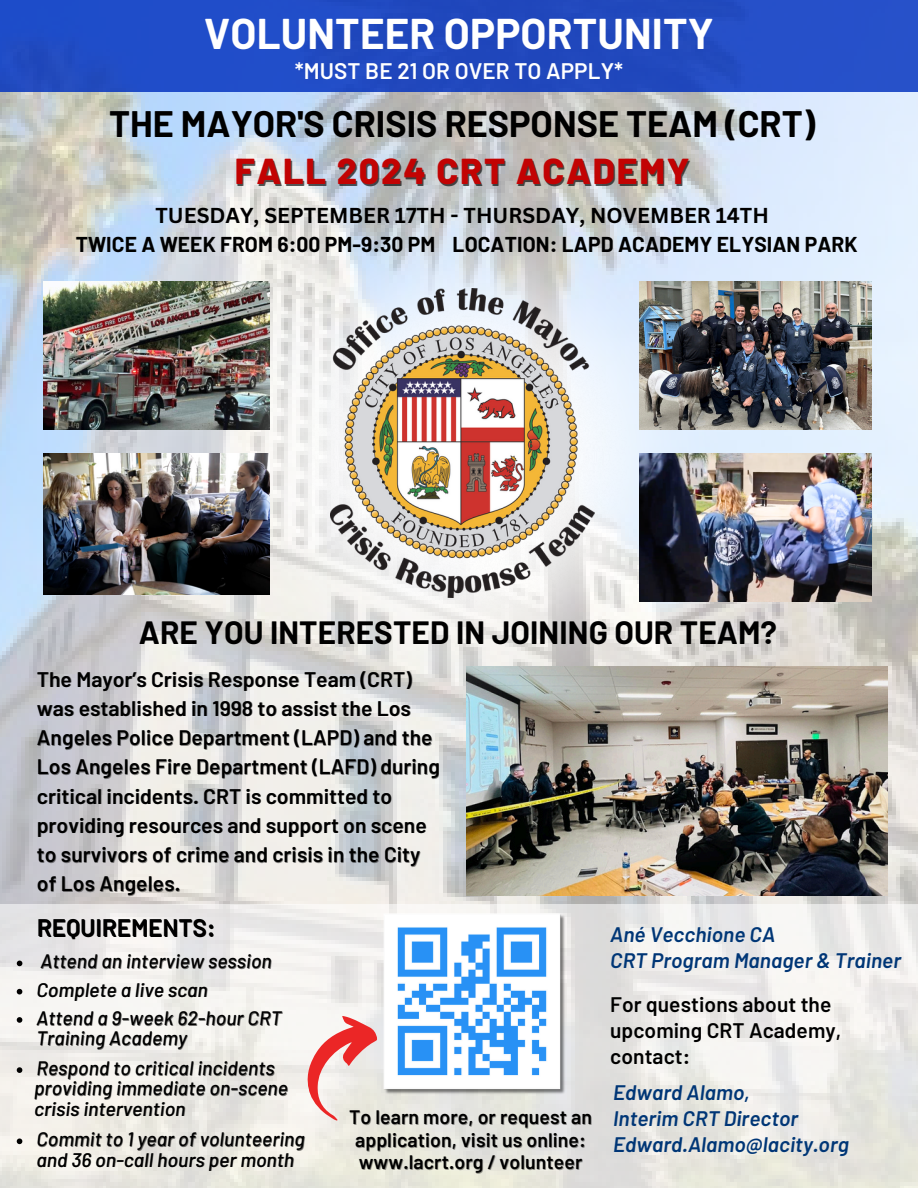
<style>
.page{position:relative;width:918px;height:1188px;background:#fff}
.page>*{position:absolute;margin:0;border:0;box-sizing:border-box;transform-origin:0 0}
.t1{font:700 42px "Barlow";letter-spacing:.005em;color:#fff}
.t2{font:700 36px "Barlow";color:#000}
.t3{font:800 36px "Barlow";letter-spacing:.05em;color:#c20303}
.t4{font:700 31.5px "Barlow";letter-spacing:.005em;color:#000}
.t5{font:600 24px "Barlow";letter-spacing:.005em;color:#000}
.t6{font:600 22.5px "Barlow";letter-spacing:.005em;color:#fff}
.t7{font:600 21px/25.8px "Barlow";letter-spacing:.005em;color:#000}
.t8{font:italic 600 21px/25.8px "Barlow";letter-spacing:.005em;color:#003676}
.t9{font:700 21px "Barlow";letter-spacing:.005em;color:#000}
.t10{font:700 21px "Canva Sans";color:#000}
.t11{font:italic 500 19.5px/20.2px "Barlow";letter-spacing:.005em;color:#000}
.t12{font:600 19.5px "Barlow";letter-spacing:.005em;color:#000}
.s1{color:rgb(0 0 0/.55)}
</style>
<div class="page">
<img style="left:0;top:91px;width:918px;height:814px">
<img style="left:467px;top:666px;width:420px;height:230px">
<svg style="left:0;top:905px;width:918px;height:283px"></svg>
<img style="left:384px;top:914px;width:182px;height:182px">
<div style="left:0;top:0;width:918px;height:91px;background:#214dc6"></div>
<img style="left:43px;top:282px;width:159px;height:147px">
<svg style="left:298px;top:1011px;width:91px;height:113px"></svg>
<img style="left:202px;top:193px;width:530px;height:530px">
<img style="left:331px;top:288px;width:263px;height:309px">
<img style="left:640px;top:282px;width:231px;height:147px">
<img style="left:43px;top:454px;width:226px;height:140px">
<img style="left:640px;top:453px;width:231px;height:149px">
<svg style="left:17px;top:961px;width:5px;height:5px"></svg>
<svg style="left:17px;top:1017px;width:5px;height:6px"></svg>
<svg style="left:17px;top:1139px;width:5px;height:5px"></svg>
<svg style="left:17px;top:1067px;width:5px;height:6px"></svg>
<svg style="left:17px;top:989px;width:5px;height:5px"></svg>
<h6 class="t1" style="left:204px;top:7px;width:511px">VOLUNTEER OPPORTUNITY</h6>
<h6 class="t6" style="left:295px;top:56px;width:330px">*MUST BE 21 OR OVER TO APPLY*</h6>
<p class="t2" style="left:109px;top:101px;width:708px">THE MAYOR'S CRISIS RESPONSE TEAM (CRT)</p>
<p class="t3" style="left:235px;top:148px;width:456px">FALL 2024 CRT ACADEMY</p>
<p class="t10" style="left:155px;top:201px;width:615px">TUESDAY, SEPTEMBER 17TH - THURSDAY, NOVEMBER 14TH</p>
<p class="t9" style="left:76px;top:231px;width:784px">TWICE A WEEK FROM 6:00 PM-9:30 PM LOCATION: LAPD ACADEMY ELYSIAN PARK</p>
<p class="t4" style="left:139px;top:612px;width:640px">ARE YOU INTERESTED IN JOINING OUR TEAM?</p>
<h3 class="t7" style="left:37px;top:665px;width:377px">The Mayor’s Crisis Response Team (CRT)</h3>
<h6 class="t7" style="left:37px;top:695px;width:376px">was established in 1998 to assist the Los</h6>
<p class="t7" style="left:37px;top:724px;width:397px">Angeles Police Department (LAPD) and the</p>
<h4 class="t7" style="left:37px;top:753px;width:405px">Los Angeles Fire Department (LAFD) during</h4>
<p class="t7" style="left:37px;top:782px;width:357px">critical incidents. CRT is committed to</p>
<p class="t7" style="left:37px;top:812px;width:391px">providing resources and support on scene</p>
<p class="t7" style="left:37px;top:841px;width:385px">to survivors of crime and crisis in the City</p>
<p class="t7" style="left:37px;top:870px;width:145px">of Los Angeles.</p>
<h6 class="t5" style="left:37px;top:912px;width:180px">REQUIREMENTS:</h6>
<h6 class="t11" style="left:41px;top:951px;width:233px">Attend an interview session</h6>
<p class="t11" style="left:36px;top:979px;width:173px">Complete a live scan</p>
<p class="t11" style="left:36px;top:1007px;width:247px">Attend a 9-week 62-hour CRT<br>Training Academy</p>
<p class="t11" style="left:34px;top:1057px;width:256px">Respond to critical incidents providing immediate on-scene crisis intervention</p>
<p class="t11" style="left:36px;top:1128px;width:270px">Commit to 1 year of volunteering <span class="s1">and</span> 36 on-call hours per month</p>
<p class="t12" style="left:349px;top:1105px;width:244px">To learn more, or request an</p>
<p class="t12" style="left:355px;top:1127px;width:232px">application, visit us online:</p>
<p class="t12" style="left:359px;top:1150px;width:225px">www.lacrt.org / volunteer</p>
<p class="t8" style="left:610px;top:921px;width:292px">Ané Vecchione CA<br>CRT Program Manager &amp; Trainer</p>
<h6 class="t7" style="left:610px;top:991px;width:233px">For questions about the upcoming CRT Academy, contact:</h6>
<p class="t8" style="left:613px;top:1079px;width:237px">Edward Alamo,<br>Interim CRT Director<br>Edward.Alamo@lacity.org</p>
</div>
